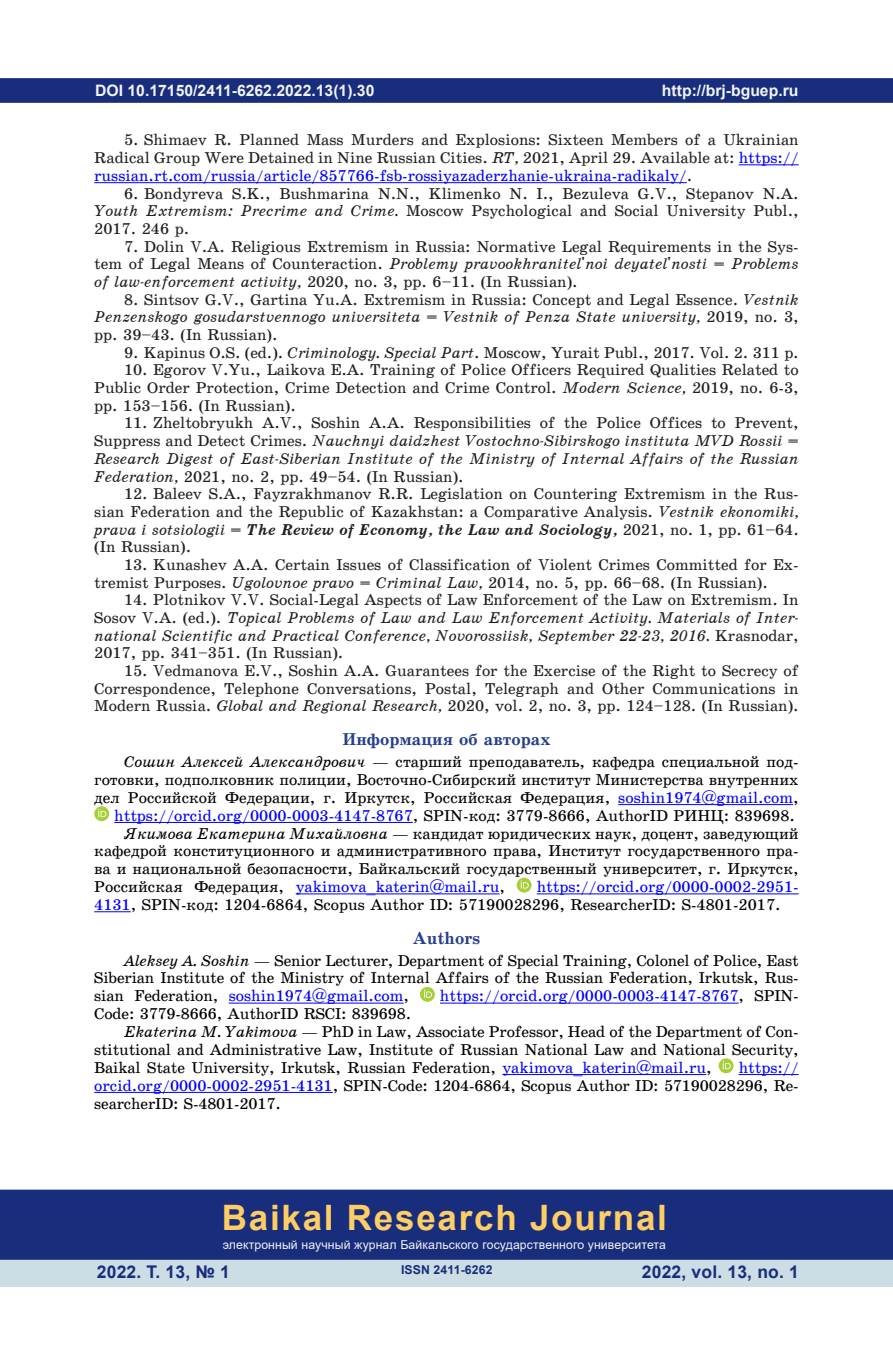
<style>
.page{position:relative;width:893px;height:1360px;background:#fff}
.page>*{position:absolute;margin:0;border:0;box-sizing:border-box;transform-origin:0 0}
.t1{font:700 35px "Arial";letter-spacing:.05em;color:#fecd64}
.t2{font:700 17.5px "Arial";letter-spacing:.01em;color:#182d7c}
.t3{font:17.15px "School Book C Bold";color:#253f8e}
.t4{font:15.75px/17.7px "School Book C";color:#231f20;text-align:justify}
.t5{font:15.75px/17.8px "School Book C";color:#000;text-align:justify}
.t6{font:15.75px/17.7px "School Book C Italic";color:#231f20}
.t7{font:15.75px "School Book C";color:#00f}
.t8{font:italic 15.75px "School Book C Bold";color:#231f20}
.t9{font:700 15.75px "Arial";color:#f2f3f4}
.t10{font:12.25px "Arial";letter-spacing:.01em;color:#f2f3f4}
.t11{font:700 12.25px "Arial";letter-spacing:.01em;color:#182d7c}
.s1{font-family:"School Book C Italic"}
.s2{color:#00f}
.s3{font-family:"School Book C"}
.s4{font-family:"School Book C Italic";font-style:normal}
.s5{font-family:"School Book C";font-style:normal}
.s6{color:#000}
</style>
<div class="page">
<div style="left:0;top:78px;width:893px;height:25px;background:#182d7c;border:2px solid #182d7c"></div>
<div style="left:0;top:1258px;width:893px;height:28px;background:#cddde6"></div>
<div style="left:0;top:1189px;width:893px;height:70px;background:#182d7c;border:2px solid #182d7c"></div>
<hr style="left:739px;top:164px;width:60px;height:1px;background:#00f">
<hr style="left:94px;top:182px;width:593px;height:1px;background:#00f">
<hr style="left:618px;top:804px;width:175px;height:1px;background:#00f">
<hr style="left:114px;top:822px;width:299px;height:1px;background:#00f">
<hr style="left:296px;top:893px;width:204px;height:1px;background:#00f">
<hr style="left:537px;top:893px;width:262px;height:1px;background:#00f">
<hr style="left:94px;top:911px;width:37px;height:1px;background:#00f">
<hr style="left:229px;top:1002px;width:175px;height:1px;background:#00f">
<hr style="left:440px;top:1002px;width:298px;height:1px;background:#00f">
<hr style="left:502px;top:1073px;width:204px;height:1px;background:#00f">
<hr style="left:739px;top:1073px;width:60px;height:1px;background:#00f">
<hr style="left:94px;top:1091px;width:239px;height:1px;background:#00f">
<svg style="left:94px;top:806px;width:15px;height:15px"></svg>
<svg style="left:98px;top:809px;width:8px;height:8px"></svg>
<svg style="left:517px;top:877px;width:15px;height:15px"></svg>
<svg style="left:521px;top:880px;width:8px;height:8px"></svg>
<svg style="left:420px;top:986px;width:15px;height:15px"></svg>
<svg style="left:424px;top:989px;width:8px;height:8px"></svg>
<svg style="left:719px;top:1058px;width:14px;height:15px"></svg>
<svg style="left:723px;top:1060px;width:8px;height:9px"></svg>
<p class="t9" style="left:95px;top:79px;width:281px">DOI 10.17150/2411-6262.2022.13(1).30</p>
<p class="t9" style="left:662px;top:79px;width:138px">http://brj-bguep.ru</p>
<p class="t4" style="left:94px;top:131px;width:706px;text-indent:30px">5. Shimaev R. Planned Mass Murders and Explosions: Sixteen Members of a Ukrainian Radical Group Were Detained in Nine Russian Cities. <span class="s1">RT,</span> 2021, April 29. Available at: <span class="s2">https:// russian.rt.com/russia/article/857766-fsb-rossiyazaderzhanie-ukraina-radikaly/</span>.</p>
<p class="t4" style="left:94px;top:185px;width:706px;text-indent:30px">6. Bondyreva S.K., Bushmarina N.N., Klimenko N. I., Bezuleva G.V., Stepanov N.A.<br><span class="s1">Youth Extremism: Precrime and Crime.</span> Moscow Psychological and Social University Publ., 2017. 246 p.</p>
<p class="t4" style="left:124px;top:238px;width:676px">7. Dolin V.A. Religious Extremism in Russia: Normative Legal Requirements in the Sys-</p>
<p class="t6" style="left:94px;top:255px;width:706px"><span class="s3">tem of Legal Means of Counteraction.</span> Problemy pravookhranitel'noi deyatel'nosti = Problems</p>
<p class="t4" style="left:94px;top:273px;width:485px"><span class="s1">of law-enforcement activity,</span> 2020, no. 3, pp. 6–11. (In Russian).</p>
<p class="t4" style="left:124px;top:291px;width:676px">8. Sintsov G.V., Gartina Yu.A. Extremism in Russia: Concept and Legal Essence. <span class="s1">Vestnik</span></p>
<p class="t6" style="left:94px;top:308px;width:706px">Penzenskogo gosudarstvennogo universiteta = Vestnik of Penza State university, <span class="s3">2019, no. 3,</span></p>
<p class="t4" style="left:94px;top:326px;width:185px">pp. 39–43. (In Russian).</p>
<p class="t4" style="left:124px;top:344px;width:676px">9. Kapinus O.S. (ed.). <span class="s1">Criminology. Special Part</span>. Moscow, Yurait Publ., 2017. Vol. 2. 311 p.</p>
<p class="t4" style="left:94px;top:361px;width:706px;text-indent:30px">10. Egorov V.Yu., Laikova E.A. Training of Police Officers Required Qualities Related to Public Order Protection, Crime Detection and Crime Control. <span class="s1">Modern Science,</span> 2019, no. 6-3, pp. 153–156. (In Russian).</p>
<p class="t4" style="left:124px;top:414px;width:676px">11. Zheltobryukh A.V., Soshin A.A. Responsibilities of the Police Offices to Prevent,</p>
<p class="t6" style="left:94px;top:432px;width:706px"><span class="s3">Suppress and Detect Crimes.</span> Nauchnyi daidzhest Vostochno-Sibirskogo instituta MVD Rossii =<br>Research Digest of East-Siberian Institute of the Ministry of Internal Affairs of the Russian</p>
<p class="t4" style="left:94px;top:467px;width:371px"><span class="s1">Federation,</span> 2021, no. 2, pp. 49–54. (In Russian).</p>
<p class="t4" style="left:94px;top:485px;width:706px;text-align:right">12. Baleev S.A., Fayzrakhmanov R.R. Legislation on Countering Extremism in the Rus&shy;sian Federation and the Republic of Kazakhstan: a Comparative Analysis. <span class="s1">Vestnik ekonomiki,</span></p>
<p class="t8" style="left:94px;top:520px;width:706px"><span class="s4">prava i sotsiologii =</span> The Review of Economy, the Law and Sociology, <span class="s5">2021, no. 1, pp. 61–64.</span></p>
<p class="t4" style="left:94px;top:538px;width:99px">(In Russian).</p>
<p class="t4" style="left:94px;top:556px;width:706px;text-indent:30px">13. Kunashev A.A. Certain Issues of Classification of Violent Crimes Committed for Ex&shy;tremist Purposes. <span class="s1">Ugolovnoe pravo = Criminal Law,</span> 2014, no. 5, pp. 66–68. (In Russian).</p>
<p class="t4" style="left:124px;top:591px;width:676px">14. Plotnikov V.V. Social-Legal Aspects of Law Enforcement of the Law on Extremism. In</p>
<p class="t6" style="left:94px;top:608px;width:706px"><span class="s3">Sosov V.A. (ed.).</span> Topical Problems of Law and Law Enforcement Activity. Materials of Inter&shy;national Scientific and Practical Conference, Novorossiisk, September 22-23, 2016. <span class="s3">Krasnodar,</span></p>
<p class="t4" style="left:94px;top:644px;width:251px">2017, pp. 341–351. (In Russian).</p>
<p class="t4" style="left:94px;top:662px;width:706px;text-indent:30px">15. Vedmanova E.V., Soshin A.A. Guarantees for the Exercise of the Right to Secrecy of Correspondence, Telephone Conversations, Postal, Telegraph and Other Communications in Modern Russia. <span class="s1">Global and Regional Research,</span> 2020, vol. 2, no. 3, pp. 124–128. (In Russian).</p>
<p class="t3" style="left:342px;top:730px;width:210px">Информация об авторах</p>
<p class="t5" style="left:124px;top:753px;width:676px"><span class="s1">Сошин Алексей Александрович</span> — старший преподаватель, кафедра специальной под-</p>
<p class="t5" style="left:94px;top:770px;width:706px">готовки, подполковник полиции, Восточно-Сибирский институт Министерства внутренних</p>
<p class="t5" style="left:94px;top:788px;width:706px">дел Российской Федерации, г. Иркутск, Российская Федерация, <span class="s2">soshin1974@gmail.com</span>,</p>
<p class="t5" style="left:114px;top:806px;width:682px"><span class="s2">https://orcid.org/0000-0003-4147-8767</span>, SPIN-код: 3779-8666, AuthorID РИНЦ: 839698.</p>
<p class="t5" style="left:124px;top:824px;width:676px"><span class="s1">Якимова Екатерина Михайловна</span> — кандидат юридических наук, доцент, заведующий</p>
<p class="t5" style="left:94px;top:842px;width:706px">кафедрой конституционного и административного права, Институт государственного пра-</p>
<p class="t5" style="left:94px;top:860px;width:706px">ва и национальной безопасности, Байкальский государственный университет, г. Иркутск,</p>
<p class="t7" style="left:94px;top:878px;width:412px"><span class="s6">Российская Федерация,</span> yakimova_katerin@mail.ru<span class="s6">,</span></p>
<p class="t5" style="left:94px;top:878px;width:706px;text-indent:442px"><span class="s2">https://orcid.org/0000-0002-2951-<br>4131</span>, SPIN-код: 1204-6864, Scopus Author ID: 57190028296, ResearcherID: S-4801-2017.</p>
<p class="t3" style="left:413px;top:928px;width:69px">Authors</p>
<p class="t5" style="left:94px;top:951px;width:706px;text-indent:30px"><span class="s1">Aleksey A. Soshin</span> — Senior Lecturer, Department of Special Training, Colonel of Police, East Siberian Institute of the Ministry of Internal Affairs of the Russian Federation, Irkutsk, Rus&shy;sian Federation, <span class="s2">soshin1974@gmail.com</span>,</p>
<p class="t7" style="left:440px;top:987px;width:360px">https://orcid.org/0000-0003-4147-8767<span class="s6">, SPIN-</span></p>
<p class="t5" style="left:94px;top:1005px;width:318px">Code: 3779-8666, AuthorID RSCI: 839698.</p>
<p class="t5" style="left:124px;top:1022px;width:676px"><span class="s1">Ekaterina M. Yakimova</span> — PhD in Law, Associate Professor, Head of the Department of Con-</p>
<p class="t5" style="left:94px;top:1040px;width:706px">stitutional and Administrative Law, Institute of Russian National Law and National Security,</p>
<p class="t5" style="left:94px;top:1058px;width:619px">Baikal State University, Irkutsk, Russian Federation, <span class="s2">yakimova_katerin@mail.ru</span>,</p>
<p class="t5" style="left:94px;top:1058px;width:706px;text-indent:644px"><span class="s2">https:// orcid.org/0000-0002-2951-4131</span>, SPIN-Code: 1204-6864, Scopus Author ID: 57190028296, Re&shy;searcherID: S-4801-2017.</p>
<h1 class="t1" style="left:222px;top:1192px;width:447px">Baikal Research Journal</h1>
<p class="t10" style="left:223px;top:1236px;width:445px">электронный научный журнал Байкальского государственного университета</p>
<p class="t2" style="left:97px;top:1259px;width:135px">2022. Т. 13, № 1</p>
<p class="t11" style="left:401px;top:1261px;width:93px">ISSN 2411-6262</p>
<p class="t2" style="left:642px;top:1259px;width:159px">2022, vol. 13, no. 1</p>
</div>
